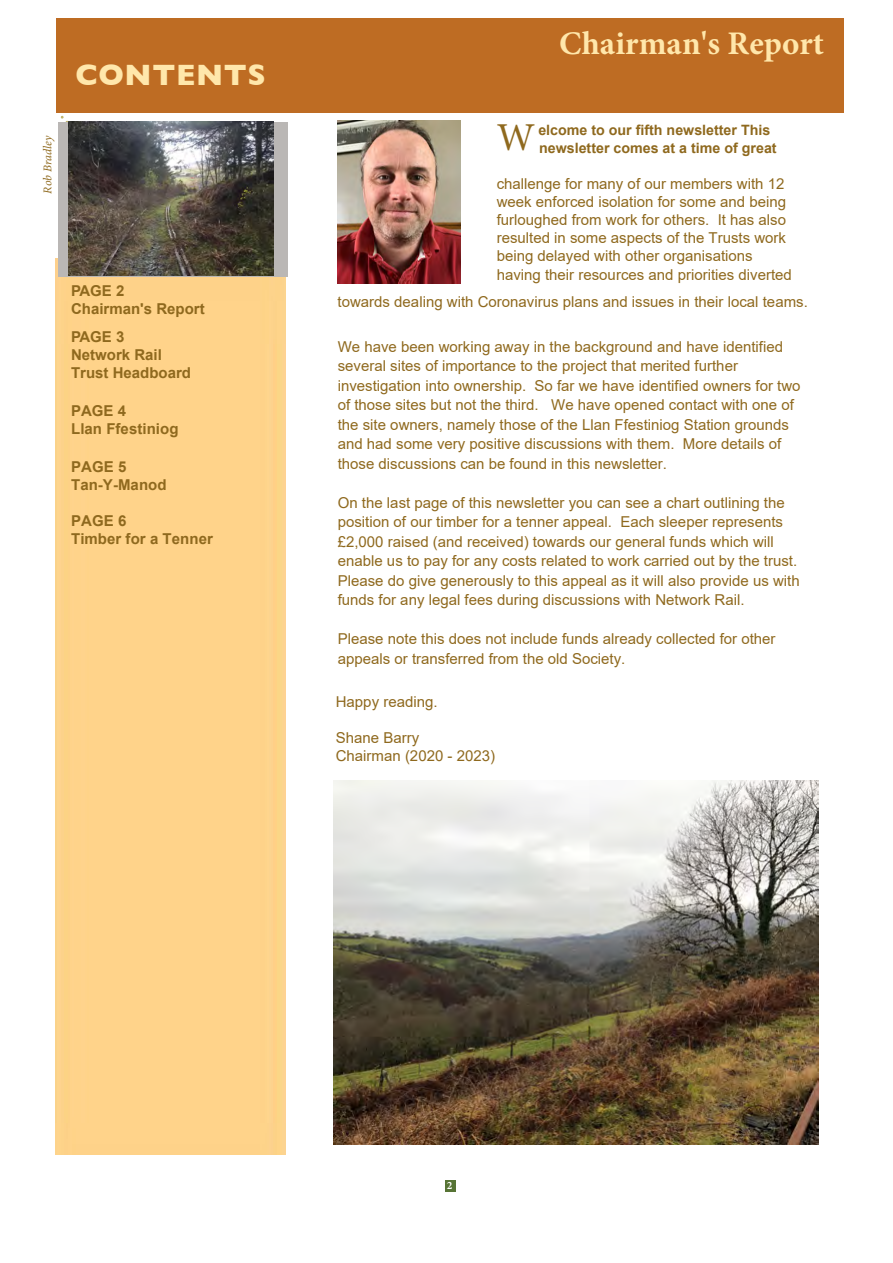
<style>
.page{position:relative;width:893px;height:1263px;background:#fff}
.page>*{position:absolute;margin:0;border:0;box-sizing:border-box;transform-origin:0 0}
.t1{font:39.6px "Minion Pro";color:#8f691e}
.t2{font:700 33px "Minion Pro";letter-spacing:.005em;color:#ffe7ab}
.t3{font:700 30px "Gill Sans";letter-spacing:.02em;color:#ffe7ab}
.t4{font:15px/19.5px "Arial";color:#8f691e}
.t5{font:700 15px/18.1px "Arial";color:#8f691e}
.t6{font:15px/18px "Arial";color:#8f691e}
.t7{font:700 15px/18px "Arial";letter-spacing:.005em;color:#8f691e}
.t8{font:700 14.25px/18.6px "Arial";color:#8f691e}
.t9{font:italic 12px "Minion Pro";color:#8f691e}
.t10{font:700 11.25px "Minion Pro";color:#fff}
.s1{font-style:inherit}
</style>
<div class="page">
<svg style="left:61px;top:116px;width:7px;height:7px"></svg>
<img style="left:338px;top:120px;width:122px;height:164px">
<div style="left:445px;top:1180px;width:11px;height:11px;background:#577435"></div>
<div style="left:58px;top:123px;width:230px;height:154px;background:#bab7b5"></div>
<img style="left:68px;top:121px;width:205px;height:154px">
<div style="left:57px;top:19px;width:786px;height:94px;background:#be6c23"></div>
<img style="left:333px;top:780px;width:485px;height:364px">
<p class="t9" style="left:39px;top:194px;width:60px;rotate:-90deg">Rob Bradley</p>
<h3 class="t3" style="left:76px;top:51px;width:192px">CONTENTS</h3>
<p class="t5" style="left:71px;top:283px;width:135px;line-height:17.2px">PAGE 2<br>Chairman's Report</p>
<p class="t5" style="left:71px;top:327px;width:122px">PAGE 3<br>Network Rail<br>Trust Headboard</p>
<p class="t5" style="left:71px;top:402px;width:109px">PAGE 4<br>Llan Ffestiniog</p>
<p class="t5" style="left:71px;top:457px;width:97px">PAGE 5<br>Tan-Y-Manod</p>
<p class="t7" style="left:71px;top:511px;width:143px"><span class="s1">P</span>AGE <span class="s1">6<br></span>Timber for a Tenner</p>
<h2 class="t2" style="left:559px;top:21px;width:266px">Chairman's Report</h2>
<h1 class="t1" style="left:497px;top:111px;width:40px">W</h1>
<p class="t8" style="left:538px;top:121px;width:240px">elcome to our fifth newsletter This newsletter comes at a time of great</p>
<p class="t4" style="left:497px;top:174px;width:297px;line-height:18.1px">challenge for many of our members with 12 week enforced isolation for some and being furloughed from work for others. It has <span class="s1">also resulted in some aspects of the Trusts work being delayed with other organisations having</span> their resources and priorities diverted</p>
<p class="t4" style="left:338px;top:292px;width:472px">towards dealing with Coronavirus plans and issues in their local teams.</p>
<p class="t4" style="left:338px;top:337px;width:464px">We have been working away in the background and have identified several sites of importance to the project that merited further investigation into ownership. So far we have identified owners for two of those sites but not the third. We have opened contact with one of the site owners, namely those of the Llan Ffestiniog Station grounds and had some very positive discussions with them. More details of those discussions can be found in this newsletter.</p>
<p class="t4" style="left:338px;top:493px;width:463px">On the last page of this newsletter you can see a chart outlining the position of our timber for a tenner appeal. Each sleeper represents £2,000 raised (and received) towards our general funds which will enable us to pay for any costs related to work carried out by the trust.<br>Please do give generously to this appeal as it will also provide us with funds for any legal fees during discussions with Network Rail.</p>
<p class="t4" style="left:338px;top:629px;width:439px">Please note this does not include funds already collected for other appeals or transferred from the old Society.</p>
<p class="t6" style="left:336px;top:693px;width:103px">Happy reading.</p>
<p class="t6" style="left:336px;top:729px;width:161px">Shane Barry<br>Chairman (20<span class="s1">20 - 2023</span>)</p>
<p class="t10" style="left:447px;top:1177px;width:7px">2</p>
</div>
